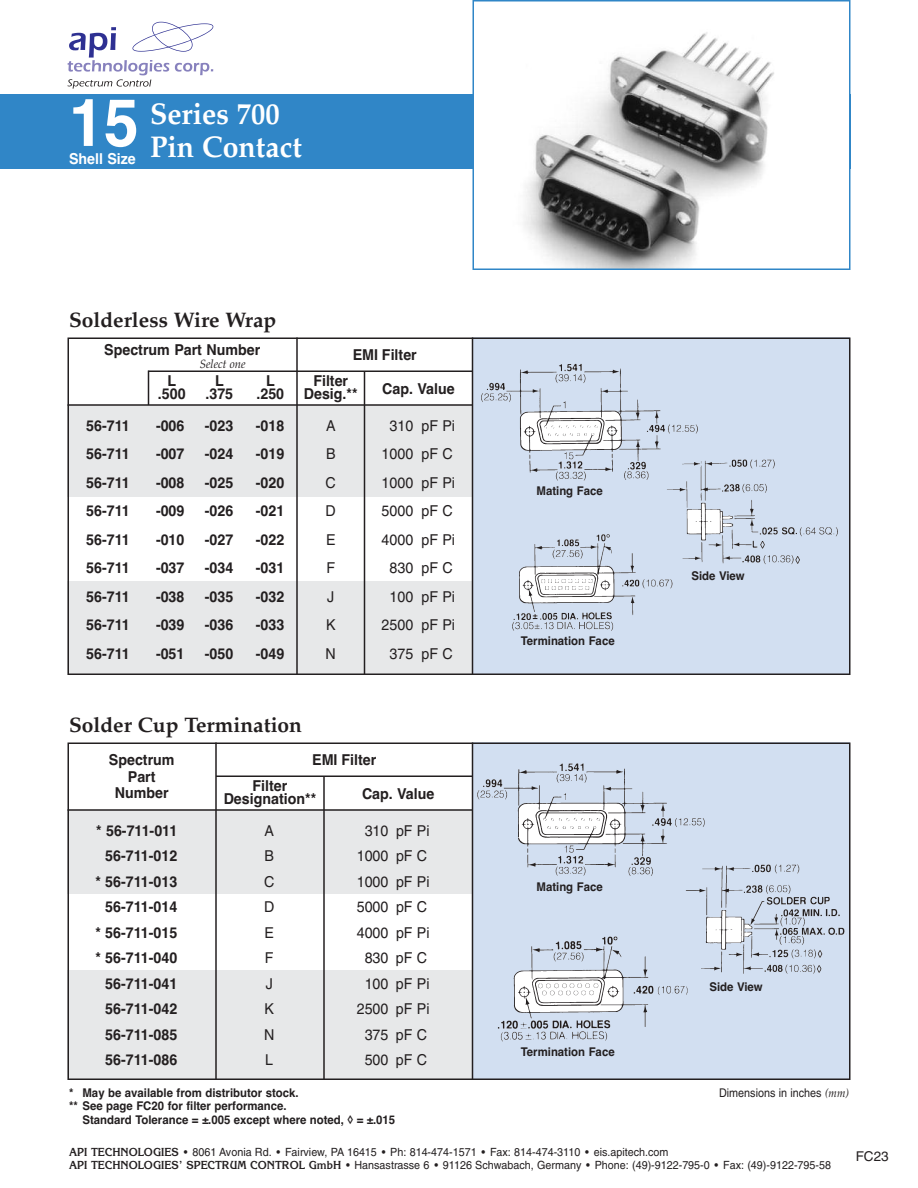
<style>
.page{position:relative;width:918px;height:1188px;background:#fff}
.page>*{position:absolute;margin:0;border:0;box-sizing:border-box;transform-origin:0 0}
.t1{font:700 30px/33px "Palatino";color:#fff;scale:.95 1}
.t2{font:700 21px "Palatino";color:#231f20}
.t3{font:700 15px/25.5px "Helvetica";color:#231f20;text-align:center;scale:.95 1}
.t4{font:15px "Helvetica";color:#231f20;scale:.95 1}
.t5{font:700 15px "Helvetica";color:#fff;scale:.95 1}
.t6{font:13.5px "Helvetica";color:#231f20}
.t7{font:700 12px/13.5px "Helvetica";color:#231f20;scale:.95 1}
.t8{font:12px "Helvetica";color:#231f20;scale:.9 1}
.t9{font:italic 12px "Palatino";color:#231f20;scale:.95 1}
.t10{font:11.4px/12.8px "Helvetica";color:#231f20;scale:.95 1}
.s1{font-family:"Palatino";font-style:italic}
.s2{font-family:"Korinna";font-weight:700}
</style>
<div class="page">
<svg style="left:68px;top:22px;width:145px;height:67px"></svg>
<div style="left:0;top:94px;width:850px;height:75px;background:#3086c7"></div>
<div style="left:68px;top:405px;width:404px;height:91px;background:#e7e8e9"></div>
<div style="left:68px;top:582px;width:404px;height:93px;background:#e7e8e9"></div>
<div style="left:472px;top:338px;width:378px;height:337px;background:#d2dff1"></div>
<img style="left:475px;top:32px;width:372px;height:235px">
<div style="left:472px;top:0;width:378px;height:270px;border:2px solid #3086c7"></div>
<div style="left:68px;top:338px;width:782px;height:337px;border:2px solid #231f20"></div>
<hr style="left:472px;top:338px;width:1px;height:337px;background:#231f20">
<hr style="left:67px;top:404px;width:405px;height:2px;background:#231f20">
<hr style="left:296px;top:338px;width:2px;height:337px;background:#231f20">
<hr style="left:364px;top:371px;width:1px;height:304px;background:#231f20">
<hr style="left:148px;top:370px;width:324px;height:2px;background:#231f20">
<img style="left:481px;top:363px;width:357px;height:268px">
<div style="left:68px;top:810px;width:404px;height:84px;background:#e7e8e9"></div>
<div style="left:68px;top:971px;width:404px;height:109px;background:#e7e8e9"></div>
<div style="left:472px;top:742px;width:378px;height:338px;background:#d2dff1"></div>
<div style="left:68px;top:742px;width:782px;height:338px;border:2px solid #231f20"></div>
<hr style="left:472px;top:743px;width:1px;height:337px;background:#231f20">
<hr style="left:67px;top:809px;width:405px;height:2px;background:#231f20">
<hr style="left:215px;top:742px;width:2px;height:338px;background:#231f20">
<hr style="left:323px;top:776px;width:2px;height:304px;background:#231f20">
<hr style="left:216px;top:776px;width:256px;height:1px;background:#231f20">
<hr style="left:148px;top:371px;width:1px;height:34px;background:#231f20">
<img style="left:473px;top:760px;width:372px;height:283px">
<h1 class="t1" style="left:69px;top:101px;width:247px;text-indent:81px">Series 700<br><sup>15</sup> Pin Contact</h1>
<p class="t5" style="left:69px;top:150px;width:72px">Shell Size</p>
<h2 class="t2" style="left:69px;top:312px;width:209px">Solderless Wire Wrap</h2>
<p class="t3" style="left:104px;top:337px;width:166px">Spectrum Part Number</p>
<p class="t9" style="left:200px;top:359px;width:50px">Select one</p>
<p class="t3" style="left:167px;top:368px;width:11px">L</p>
<p class="t3" style="left:215px;top:368px;width:11px">L</p>
<p class="t3" style="left:266px;top:368px;width:11px">L</p>
<p class="t3" style="left:158px;top:382px;width:31px">.500</p>
<p class="t3" style="left:206px;top:382px;width:31px">.375</p>
<p class="t3" style="left:257px;top:382px;width:31px">.250</p>
<p class="t3" style="left:353px;top:342px;width:69px">EMI Filter</p>
<p class="t3" style="left:382px;top:376px;width:78px">Cap. Value</p>
<p class="t3" style="left:304px;top:374px;width:58px;line-height:13.5px">Filter<br>Desig.**</p>
<p class="t3" style="left:86px;top:412px;width:47px;line-height:28.5px;text-align:justify">56-711<br>56-711<br>56-711<br>56-711<br>56-711<br>56-711<br>56-711<br>56-711<br>56-711</p>
<p class="t3" style="left:156px;top:413px;width:32px">-006</p>
<p class="t3" style="left:205px;top:413px;width:32px">-023</p>
<p class="t3" style="left:256px;top:413px;width:32px">-018</p>
<p class="t4" style="left:326px;top:420px;width:12px">A</p>
<p class="t4" style="left:389px;top:420px;width:71px">310 pF Pi</p>
<p class="t3" style="left:156px;top:442px;width:32px">-007</p>
<p class="t3" style="left:205px;top:442px;width:32px">-024</p>
<p class="t3" style="left:256px;top:442px;width:32px">-019</p>
<p class="t4" style="left:326px;top:449px;width:12px">B</p>
<p class="t4" style="left:382px;top:449px;width:76px">1000 pF C</p>
<p class="t3" style="left:156px;top:470px;width:32px">-008</p>
<p class="t3" style="left:205px;top:470px;width:32px">-025</p>
<p class="t3" style="left:256px;top:470px;width:32px">-020</p>
<p class="t4" style="left:326px;top:477px;width:12px">C</p>
<p class="t4" style="left:382px;top:477px;width:79px">1000 pF Pi</p>
<p class="t3" style="left:156px;top:499px;width:32px">-009</p>
<p class="t3" style="left:205px;top:499px;width:32px">-026</p>
<p class="t3" style="left:256px;top:499px;width:32px">-021</p>
<p class="t4" style="left:326px;top:506px;width:12px">D</p>
<p class="t4" style="left:382px;top:506px;width:76px">5000 pF C</p>
<p class="t3" style="left:156px;top:527px;width:32px">-010</p>
<p class="t3" style="left:205px;top:527px;width:32px">-027</p>
<p class="t3" style="left:256px;top:527px;width:32px">-022</p>
<p class="t4" style="left:326px;top:534px;width:12px">E</p>
<p class="t4" style="left:382px;top:534px;width:79px">4000 pF Pi</p>
<p class="t3" style="left:156px;top:556px;width:32px">-037</p>
<p class="t3" style="left:205px;top:556px;width:32px">-034</p>
<p class="t3" style="left:256px;top:556px;width:32px">-031</p>
<p class="t4" style="left:326px;top:563px;width:11px">F</p>
<p class="t4" style="left:389px;top:563px;width:68px">830 pF C</p>
<p class="t3" style="left:156px;top:584px;width:32px">-038</p>
<p class="t3" style="left:205px;top:584px;width:32px">-035</p>
<p class="t3" style="left:256px;top:584px;width:32px">-032</p>
<p class="t4" style="left:327px;top:591px;width:9px">J</p>
<p class="t4" style="left:389px;top:591px;width:71px">100 pF Pi</p>
<p class="t3" style="left:156px;top:613px;width:32px">-039</p>
<p class="t3" style="left:205px;top:613px;width:32px">-036</p>
<p class="t3" style="left:256px;top:613px;width:32px">-033</p>
<p class="t4" style="left:326px;top:620px;width:12px">K</p>
<p class="t4" style="left:382px;top:620px;width:79px">2500 pF Pi</p>
<p class="t3" style="left:156px;top:641px;width:32px">-051</p>
<p class="t3" style="left:205px;top:641px;width:32px">-050</p>
<p class="t3" style="left:256px;top:641px;width:32px">-049</p>
<p class="t4" style="left:326px;top:648px;width:12px">N</p>
<p class="t4" style="left:389px;top:648px;width:68px">375 pF C</p>
<h2 class="t2" style="left:69px;top:717px;width:235px">Solder Cup Termination</h2>
<p class="t3" style="left:109px;top:752px;width:71px;line-height:16.5px">Spectrum<br>Part<br>Number</p>
<p class="t3" style="left:95px;top:818px;width:88px;text-align:right">* 56-711-011<br>56-711-012<br>* 56-711-013<br>56-711-014<br>* 56-711-015 * 56-711-040<br>56-711-041<br>56-711-042<br>56-711-085<br>56-711-086</p>
<p class="t4" style="left:265px;top:825px;width:12px">A</p>
<p class="t4" style="left:365px;top:825px;width:70px">310 pF Pi</p>
<p class="t3" style="left:312px;top:747px;width:69px">EMI Filter</p>
<p class="t3" style="left:362px;top:781px;width:78px">Cap. Value</p>
<p class="t3" style="left:224px;top:779px;width:99px;line-height:13.5px">Filter<br>Designation**</p>
<p class="t4" style="left:265px;top:851px;width:12px">B</p>
<p class="t4" style="left:357px;top:851px;width:76px">1000 pF C</p>
<p class="t4" style="left:264px;top:876px;width:12px">C</p>
<p class="t4" style="left:357px;top:876px;width:78px">1000 pF Pi</p>
<p class="t4" style="left:264px;top:902px;width:12px">D</p>
<p class="t4" style="left:357px;top:902px;width:76px">5000 pF C</p>
<p class="t4" style="left:264px;top:927px;width:12px">E</p>
<p class="t4" style="left:357px;top:927px;width:78px">4000 pF Pi</p>
<p class="t4" style="left:265px;top:953px;width:11px">F</p>
<p class="t4" style="left:365px;top:953px;width:67px">830 pF C</p>
<p class="t4" style="left:266px;top:978px;width:9px">J</p>
<p class="t4" style="left:365px;top:978px;width:70px">100 pF Pi</p>
<p class="t4" style="left:264px;top:1004px;width:12px">K</p>
<p class="t4" style="left:357px;top:1004px;width:78px">2500 pF Pi</p>
<p class="t4" style="left:264px;top:1029px;width:12px">N</p>
<p class="t4" style="left:365px;top:1029px;width:67px">375 pF C</p>
<p class="t4" style="left:265px;top:1055px;width:10px">L</p>
<p class="t4" style="left:365px;top:1055px;width:67px">500 pF C</p>
<p class="t7" style="left:69px;top:1086px;width:243px">* May be available from distributor stock. ** See page FC20 for filter performance.</p>
<p class="t7" style="left:82px;top:1113px;width:331px">Standard Tolerance = ±.005 except where noted, ◊ = ±.015</p>
<p class="t7" style="left:537px;top:484px;width:71px">Mating Face</p>
<p class="t7" style="left:521px;top:635px;width:100px">Termination Face</p>
<p class="t7" style="left:537px;top:880px;width:71px">Mating Face</p>
<p class="t7" style="left:521px;top:1046px;width:100px">Termination Face</p>
<p class="t7" style="left:691px;top:569px;width:58px">Side View</p>
<p class="t7" style="left:709px;top:980px;width:58px">Side View</p>
<p class="t8" style="left:719px;top:1088px;width:146px">Dimensions in inches <span class="s1">(mm)</span></p>
<p class="t10" style="left:69px;top:1147px;width:804px"><span class="s2">API TECHNOLOGIES</span> • 8061 Avonia Rd. • Fairview, PA 16415 • Ph: 814-474-1571 • Fax: 814-474-3110 • eis.apitech.com<br><span class="s2">API TECHNOLOGIES’ SPECTRUM CONTROL GmbH</span> • Hansastrasse 6 • 91126 Schwabach, Germany • Phone: (49)-9122-795-0 • Fax: (49)-9122-795-58</p>
<p class="t6" style="left:856px;top:1151px;width:35px">FC23</p>
</div>
